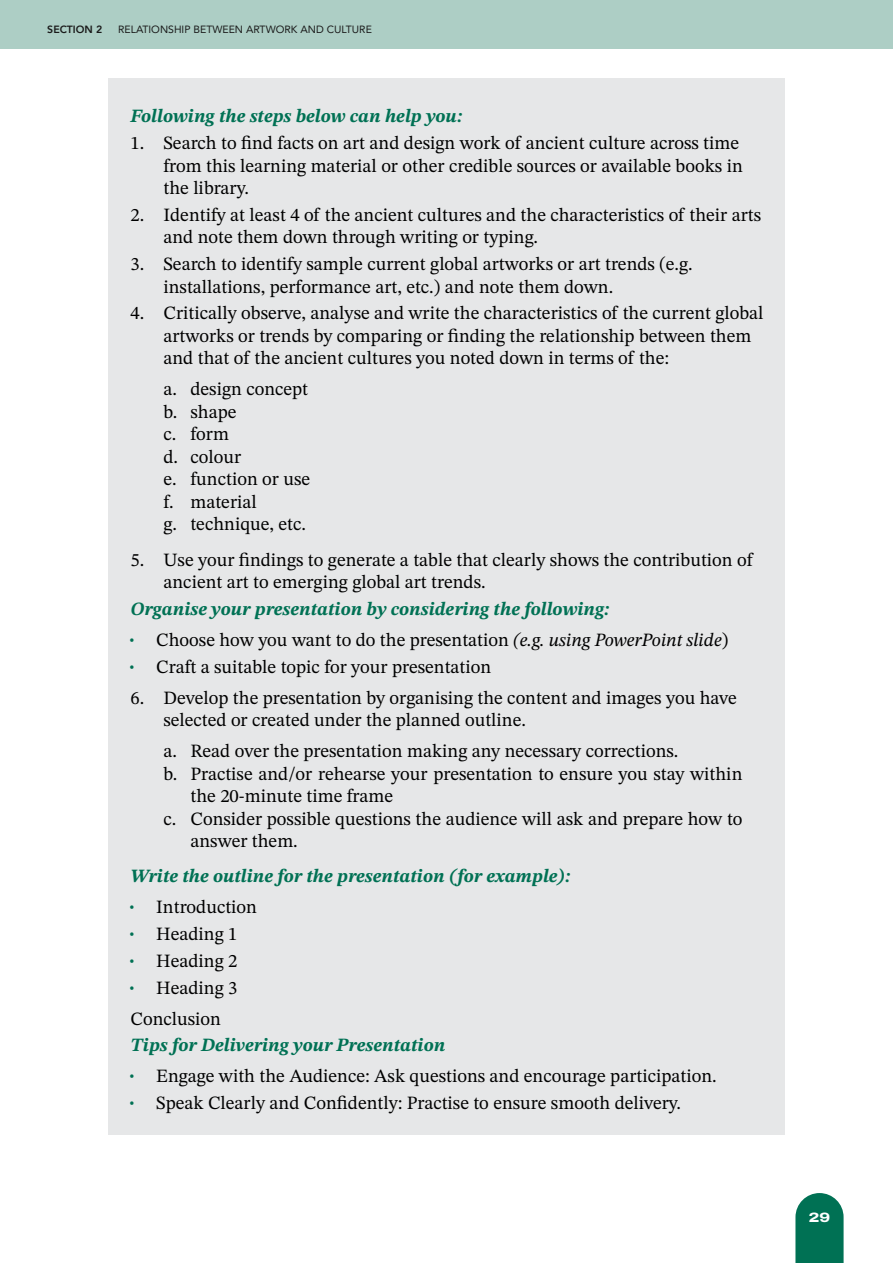
<style>
.page{position:relative;width:893px;height:1263px;background:#fff}
.page>*{position:absolute;margin:0;border:0;box-sizing:border-box;transform-origin:0 0}
.Activity_questions_copy{font:18.75px/22.5px "STIX Two Text";color:#000}
.Activity_Indent_Sub{font:18.75px/22.5px "STIX Two Text";color:#000}
.Activity_questions{font:18.75px "STIX Two Text";color:#000}
.Activity_questions_copy-2{font:italic 700 18.75px "STIX Two Text";color:#007154}
.t1{font:800 13.5px "Archivo Expanded";color:#fff}
.t2{font:10.5px "Avenir";color:#1a1a1a}
.t3{font:800 10.5px "Avenir";color:#1a1a1a}
.s1{font-family:"Source Sans Pro";font-weight:700;color:#007154}
.s2{font-style:italic}
</style>
<div class="page">
<div style="left:0;top:0;width:893px;height:49px;background:#adcec5"></div>
<svg style="left:795px;top:1193px;width:49px;height:70px"></svg>
<div style="left:108px;top:79px;width:677px;height:69px;background:#e6e7e8"></div>
<div style="left:108px;top:105px;width:677px;height:115px;background:#e6e7e8"></div>
<div style="left:108px;top:177px;width:677px;height:92px;background:#e6e7e8"></div>
<div style="left:108px;top:226px;width:677px;height:92px;background:#e6e7e8"></div>
<div style="left:108px;top:276px;width:677px;height:114px;background:#e6e7e8"></div>
<div style="left:108px;top:383px;width:677px;height:61px;background:#e6e7e8"></div>
<div style="left:108px;top:428px;width:677px;height:61px;background:#e6e7e8"></div>
<div style="left:108px;top:473px;width:677px;height:61px;background:#e6e7e8"></div>
<div style="left:108px;top:522px;width:677px;height:92px;background:#e6e7e8"></div>
<div style="left:108px;top:602px;width:677px;height:70px;background:#e6e7e8"></div>
<div style="left:108px;top:660px;width:677px;height:92px;background:#e6e7e8"></div>
<div style="left:108px;top:744px;width:677px;height:84px;background:#e6e7e8"></div>
<div style="left:108px;top:789px;width:677px;height:84px;background:#e6e7e8"></div>
<div style="left:108px;top:870px;width:677px;height:69px;background:#e6e7e8"></div>
<div style="left:108px;top:923px;width:677px;height:70px;background:#e6e7e8"></div>
<div style="left:108px;top:981px;width:677px;height:69px;background:#e6e7e8"></div>
<div style="left:108px;top:1039px;width:677px;height:69px;background:#e6e7e8"></div>
<div style="left:108px;top:1065px;width:677px;height:70px;background:#e6e7e8"></div>
<p class="t3" style="left:47px;top:21px;width:57px">SECTION 2</p>
<p class="t2" style="left:118px;top:21px;width:255px">RELATIONSHIP BETWEEN ARTWORK AND CULTURE</p>
<p class="Activity_questions_copy-2" style="left:130px;top:103px;width:333px">Following the steps below can help you:</p>
<p class="Activity_questions_copy" style="left:164px;top:131px;width:581px;text-indent:-33px">1. Search to find facts on art and design work of ancient culture across time from this learning material or other credible sources or available books in the library.</p>
<p class="Activity_questions_copy" style="left:164px;top:203px;width:599px;text-indent:-33px">2. Identify at least 4 of the ancient cultures and the characteristics of their arts and note them down through writing or typing.</p>
<p class="Activity_questions_copy" style="left:164px;top:252px;width:531px;text-indent:-33px">3. Search to identify sample current global artworks or art trends (e.g. installations, performance art, etc.) and note them down.</p>
<p class="Activity_questions_copy" style="left:164px;top:302px;width:602px;text-indent:-33px">4. Critically observe, analyse and write the characteristics of the current global artworks or trends by comparing or finding the relationship between them and that of the ancient cultures you noted down in terms of the:</p>
<p class="Activity_Indent_Sub" style="left:164px;top:378px;width:146px">a. design concept</p>
<p class="Activity_Indent_Sub" style="left:164px;top:400px;width:74px">b. shape</p>
<p class="Activity_Indent_Sub" style="left:164px;top:423px;width:67px">c. form</p>
<p class="Activity_Indent_Sub" style="left:164px;top:445px;width:79px">d. colour</p>
<p class="Activity_Indent_Sub" style="left:164px;top:468px;width:148px">e. function or use</p>
<p class="Activity_Indent_Sub" style="left:164px;top:490px;width:95px">f. material</p>
<p class="Activity_Indent_Sub" style="left:164px;top:513px;width:144px">g. technique, etc.</p>
<p class="Activity_questions_copy" style="left:164px;top:548px;width:590px;text-indent:-33px">5. Use your findings to generate a table that clearly shows the contribution of ancient art to emerging global art trends.</p>
<p class="Activity_questions_copy-2" style="left:130px;top:595px;width:480px">Organise your presentation by considering the following:</p>
<p class="Activity_questions" style="left:129px;top:626px;width:600px"><span class="s1">·</span> Choose how you want to do the presentation <span class="s2">(e.g. using PowerPoint slide</span>)</p>
<p class="Activity_questions" style="left:129px;top:653px;width:364px"><span class="s1">·</span> Craft a suitable topic for your presentation</p>
<p class="Activity_questions_copy" style="left:164px;top:686px;width:575px;text-indent:-33px">6. Develop the presentation by organising the content and images you have selected or created under the planned outline.</p>
<p class="Activity_Indent_Sub" style="left:164px;top:740px;width:516px">a. Read over the presentation making any necessary corrections.</p>
<p class="Activity_Indent_Sub" style="left:190px;top:762px;width:553px;text-indent:-27px">b. Practise and/or rehearse your presentation to ensure you stay within the 20-minute time frame</p>
<p class="Activity_Indent_Sub" style="left:190px;top:807px;width:553px;text-indent:-27px">c. Consider possible questions the audience will ask and prepare how to answer them.</p>
<p class="Activity_questions_copy-2" style="left:130px;top:863px;width:441px">Write the outline for the presentation (for example):</p>
<p class="Activity_questions" style="left:129px;top:894px;width:129px"><span class="s1">·</span> Introduction</p>
<p class="Activity_questions" style="left:129px;top:920px;width:110px"><span class="s1">·</span> Heading 1</p>
<p class="Activity_questions" style="left:129px;top:947px;width:110px"><span class="s1">·</span> Heading 2</p>
<p class="Activity_questions" style="left:129px;top:974px;width:110px"><span class="s1">·</span> Heading 3</p>
<p class="Activity_questions_copy" style="left:130px;top:1007px;width:92px">Conclusion</p>
<p class="Activity_questions_copy-2" style="left:130px;top:1032px;width:316px">Tips for Delivering your Presentation</p>
<p class="Activity_questions" style="left:129px;top:1063px;width:589px"><span class="s1">·</span> Engage with the Audience: Ask questions and encourage participation.</p>
<p class="Activity_questions" style="left:129px;top:1089px;width:553px"><span class="s1">·</span> Speak Clearly and Confidently: Practise to ensure smooth delivery.</p>
<p class="t1" style="left:809px;top:1207px;width:23px">29</p>
</div>
